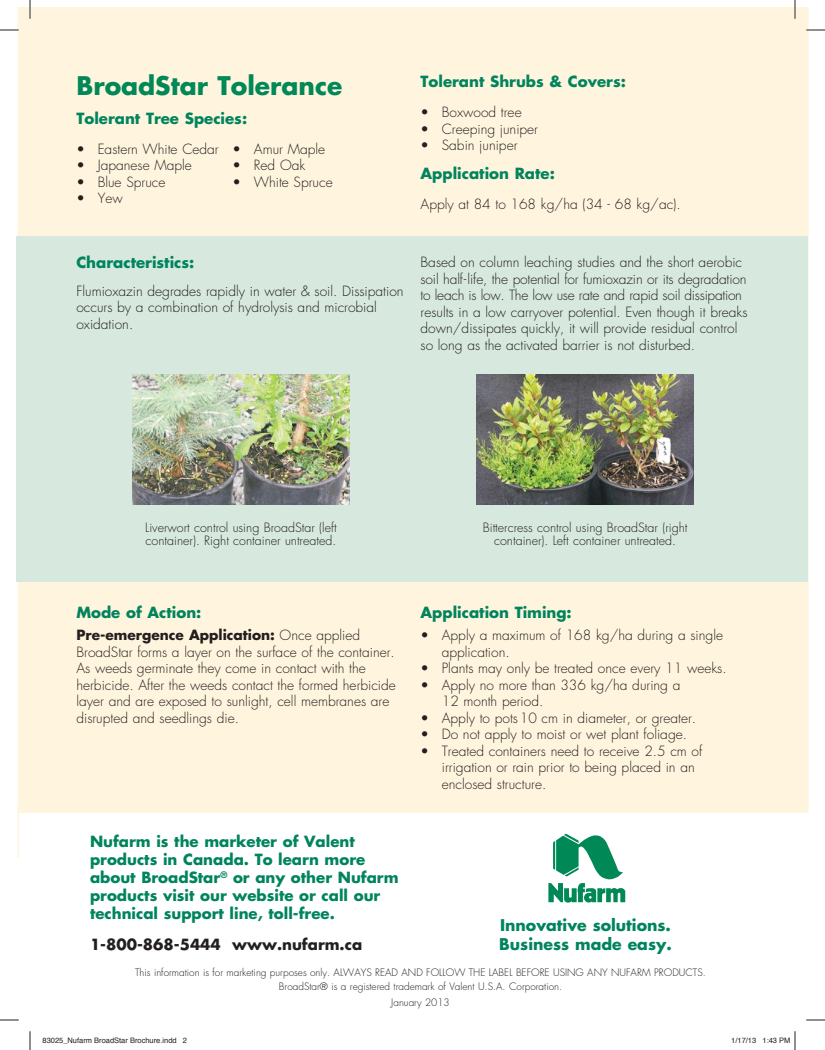
<style>
.page{position:relative;width:825px;height:1050px;background:#fff}
.page>*{position:absolute;margin:0;border:0;box-sizing:border-box;transform-origin:0 0}
.t1{font:700 25px "Futura";color:#008856}
.t2{font:700 15.75px/18.9px "Futura";color:#00845d}
.t3{font:700 15px/18px "Futura";color:#00845d}
.t4{font:700 15px "Futura";color:#241f1f}
.t5{font:300 13.75px/16.5px "Futura";color:#241f1f}
.t6{font:300 12.5px/13.8px "Futura";color:#241f1f}
.t7{font:300 10px/13.8px "Futura";color:#241f1f;text-align:center}
.t8{font:7.5px "Helvetica";color:#241f1f}
.s1{font-weight:700}
</style>
<div class="page">
<div style="left:18px;top:8px;width:791px;height:850px;background:#fff5de"></div>
<div style="left:16px;top:236px;width:792px;height:345px;background:#d7e9df"></div>
<div style="left:19px;top:813px;width:791px;height:229px;background:#fff"></div>
<svg style="left:548px;top:834px;width:77px;height:69px"></svg>
<img style="left:133px;top:374px;width:216px;height:131px">
<img style="left:477px;top:374px;width:216px;height:131px">
<svg style="left:0;top:29px;width:19px;height:2px"></svg>
<svg style="left:806px;top:29px;width:19px;height:2px"></svg>
<svg style="left:0;top:1019px;width:19px;height:2px"></svg>
<svg style="left:806px;top:1019px;width:19px;height:2px"></svg>
<svg style="left:29px;top:0;width:2px;height:19px"></svg>
<svg style="left:29px;top:1031px;width:2px;height:19px"></svg>
<svg style="left:794px;top:0;width:2px;height:19px"></svg>
<svg style="left:794px;top:1031px;width:2px;height:19px"></svg>
<h1 class="t1" style="left:76px;top:69px;width:267px">BroadStar Tolerance</h1>
<p class="t3" style="left:76px;top:109px;width:172px">Tolerant Tree Species:</p>
<p class="t5" style="left:76px;top:141px;width:250px">• Eastern White Cedar • Amur Maple</p>
<p class="t5" style="left:76px;top:158px;width:117px">• Japanese Maple</p>
<p class="t5" style="left:233px;top:158px;width:74px">• Red Oak</p>
<p class="t5" style="left:76px;top:174px;width:91px">• Blue Spruce</p>
<p class="t5" style="left:233px;top:174px;width:102px">• White Spruce</p>
<p class="t5" style="left:76px;top:191px;width:48px">• Yew</p>
<p class="t3" style="left:76px;top:254px;width:119px">Characteristics:</p>
<p class="t5" style="left:76px;top:283px;width:329px">Flumioxazin degrades rapidly in water &amp; soil. Dissipation occurs by a combination of hydrolysis and microbial oxidation.</p>
<p class="t3" style="left:421px;top:72px;width:207px">Tolerant Shrubs &amp; Covers:</p>
<p class="t5" style="left:421px;top:104px;width:103px">• Boxwood tree</p>
<p class="t5" style="left:421px;top:121px;width:119px">• Creeping juniper</p>
<p class="t5" style="left:421px;top:137px;width:98px">• Sabin juniper</p>
<p class="t3" style="left:421px;top:164px;width:136px">Application Rate:</p>
<p class="t5" style="left:421px;top:196px;width:262px">Apply at 84 to 168 kg/ha (34 - 68 kg/ac).</p>
<p class="t5" style="left:421px;top:254px;width:329px">Based on column leaching studies and the short aerobic soil half-life, the potential for fumioxazin or its degradation to leach is low. The low use rate and rapid soil dissipation results in a low carryover potential. Even though it breaks down/dissipates quickly, it will provide residual control so long as the activated barrier is not disturbed.</p>
<p class="t6" style="left:145px;top:521px;width:193px">Liverwort control using BroadStar (left container). Right container untreated.</p>
<p class="t6" style="left:483px;top:521px;width:206px;text-align:center">Bittercress control using BroadStar (right container). Left container untreated.</p>
<p class="t3" style="left:76px;top:603px;width:126px">Mode of Action:</p>
<p class="t5" style="left:76px;top:627px;width:321px"><span class="s1">Pre-emergence Application:</span> Once applied BroadStar forms a layer on the surface of the container.<br>As weeds germinate they come in contact with the herbicide. After the weeds contact the formed herbicide layer and are exposed to sunlight, cell membranes are disrupted and seedlings die.</p>
<p class="t3" style="left:90px;top:832px;width:310px">Nufarm is the marketer of Valent products in Canada. To learn more about BroadStar<sup>®</sup> or any other Nufarm products visit our website or call our technical support line, toll-free.</p>
<p class="t4" style="left:90px;top:934px;width:274px">1-800-868-5444 www.nufarm.ca</p>
<p class="t3" style="left:421px;top:603px;width:153px">Application Timing:</p>
<p class="t5" style="left:442px;top:627px;width:283px;text-indent:-21px">• Apply a maximum of 168 kg/ha during a single application.</p>
<p class="t5" style="left:421px;top:660px;width:308px">• Plants may only be treated once every 11 weeks.</p>
<p class="t5" style="left:442px;top:677px;width:240px;text-indent:-21px">• Apply no more than 336 kg/ha during a<br>12 month period.</p>
<p class="t5" style="left:421px;top:710px;width:277px">• Apply to pots10 cm in diameter, or greater.</p>
<p class="t5" style="left:421px;top:726px;width:268px">• Do not apply to moist or wet plant foliage.</p>
<p class="t5" style="left:442px;top:743px;width:262px;text-indent:-21px">• Treated containers need to receive 2.5 cm of irrigation or rain prior to being placed in an enclosed structure.</p>
<p class="t2" style="left:499px;top:915px;width:174px">Innovative solutions.<br>Business made easy.</p>
<p class="t7" style="left:135px;top:966px;width:572px">This information is for marketing purposes only. ALWAYS READ AND FOLLOW THE LABEL BEFORE USING ANY NUFARM PRODUCTS.<br>BroadStar® is a registered trademark of Valent U.S.A. Corporation.</p>
<p class="t7" style="left:391px;top:996px;width:60px">January 2013</p>
<p class="t8" style="left:42px;top:1034px;width:146px">83025_Nufarm BroadStar Brochure.indd 2</p>
<p class="t8" style="left:731px;top:1034px;width:61px">1/17/13 1:43 PM</p>
</div>
